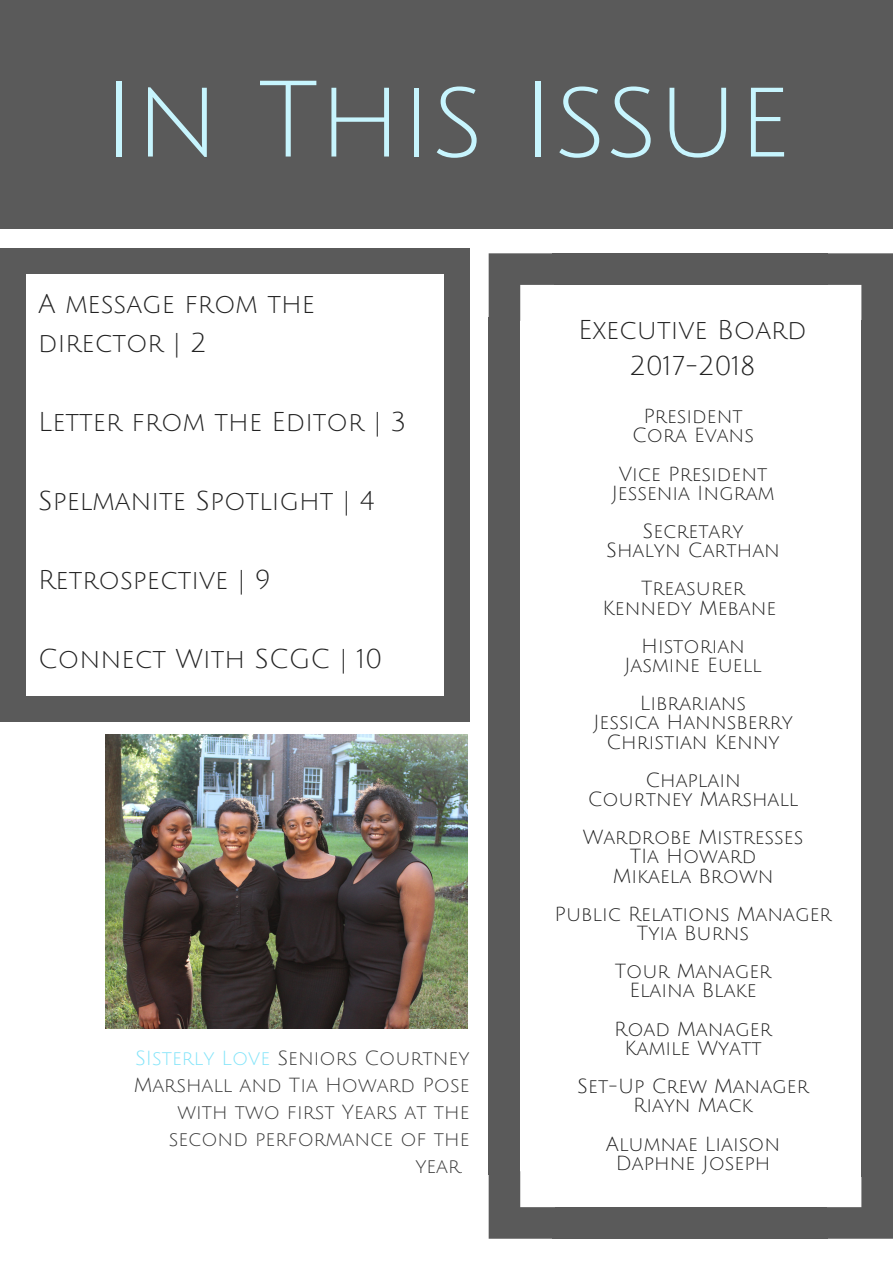
<style>
.page{position:relative;width:893px;height:1263px;background:#fff}
.page>*{position:absolute;margin:0;border:0;box-sizing:border-box;transform-origin:0 0}
.t1{font:105.9px "Julius Sans One";color:#c7f5fe}
.t2{font:26.55px/39.5px "Julius Sans One";color:#222}
.t3{font:19.8px/19.2px "Julius Sans One";color:#222;text-align:center}
.t4{font:19.8px/27px "Julius Sans One";color:#383838;text-align:right}
.s1{color:#83e4f9}
</style>
<div class="page">
<div style="left:553px;top:1207px;width:275px;height:32px;background:#5a5a5a"></div>
<svg style="left:827px;top:1177px;width:66px;height:62px"></svg>
<div style="left:489px;top:318px;width:31px;height:856px;background:#5a5a5a"></div>
<svg style="left:489px;top:1171px;width:66px;height:68px"></svg>
<div style="left:861px;top:318px;width:32px;height:859px;background:#5a5a5a"></div>
<svg style="left:828px;top:253px;width:65px;height:67px"></svg>
<div style="left:553px;top:253px;width:275px;height:32px;background:#5a5a5a"></div>
<svg style="left:489px;top:253px;width:65px;height:68px"></svg>
<div style="left:0;top:0;width:893px;height:229px;background:#5a5a5a"></div>
<div style="left:444px;top:696px;width:25px;height:25px;background:#5a5a5a"></div>
<div style="left:0;top:272px;width:26px;height:426px;background:#5a5a5a"></div>
<div style="left:0;top:696px;width:26px;height:25px;background:#5a5a5a"></div>
<div style="left:444px;top:272px;width:25px;height:426px;background:#5a5a5a"></div>
<div style="left:24px;top:696px;width:421px;height:25px;background:#5a5a5a"></div>
<div style="left:444px;top:248px;width:25px;height:25px;background:#5a5a5a"></div>
<div style="left:0;top:248px;width:26px;height:25px;background:#5a5a5a"></div>
<div style="left:24px;top:248px;width:421px;height:25px;background:#5a5a5a"></div>
<img style="left:106px;top:734px;width:361px;height:294px">
<h2 class="t1" style="left:102px;top:65px;width:690px">In This Issue</h2>
<p class="t2" style="left:38px;top:285px;width:278px">A message from the director | 2</p>
<p class="t2" style="left:38px;top:403px;width:369px">Letter from the Editor | 3</p>
<p class="t2" style="left:38px;top:482px;width:338px">Spelmanite Spotlight | 4</p>
<p class="t2" style="left:38px;top:561px;width:234px">Retrospective | 9</p>
<p class="t2" style="left:38px;top:639px;width:346px">Connect With SCGC | 10</p>
<p class="t4" style="left:134px;top:1045px;width:337px"><span class="s1">SIsterly Love</span> Seniors Courtney<br>Marshall and Tia Howard Pose with two first Years at the second performance of the</p>
<p class="t4" style="left:415px;top:1153px;width:49px">year.</p>
<h3 class="t2" style="left:578px;top:312px;width:230px;line-height:36px;text-align:center">Executive Board<br>2017-2018</h3>
<p class="t3" style="left:632px;top:407px;width:123px">President<br>Cora Evans</p>
<p class="t3" style="left:612px;top:465px;width:164px">Vice President<br>Jessenia Ingram</p>
<p class="t3" style="left:606px;top:522px;width:175px">Secretary<br>Shalyn Carthan</p>
<p class="t3" style="left:603px;top:580px;width:175px">Treasurer<br>Kennedy Mebane</p>
<p class="t3" style="left:624px;top:637px;width:139px">Historian<br>Jasmine Euell</p>
<p class="t3" style="left:593px;top:694px;width:201px">Librarians<br>Jessica Hannsberry<br>Christian Kenny</p>
<p class="t3" style="left:588px;top:771px;width:212px">Chaplain<br>Courtney Marshall</p>
<p class="t3" style="left:583px;top:828px;width:222px">Wardrobe Mistresses<br>TIa Howard<br>Mikaela Brown</p>
<p class="t3" style="left:554px;top:905px;width:279px">Public Relations Manager<br>Tyia Burns</p>
<p class="t3" style="left:615px;top:962px;width:158px">Tour Manager<br>Elaina Blake</p>
<p class="t3" style="left:614px;top:1020px;width:159px">Road Manager<br>Kamile Wyatt</p>
<p class="t3" style="left:577px;top:1077px;width:233px">Set-Up Crew Manager<br>Riayn Mack</p>
<p class="t3" style="left:606px;top:1135px;width:176px">Alumnae Liaison<br>Daphne Joseph</p>
</div>
